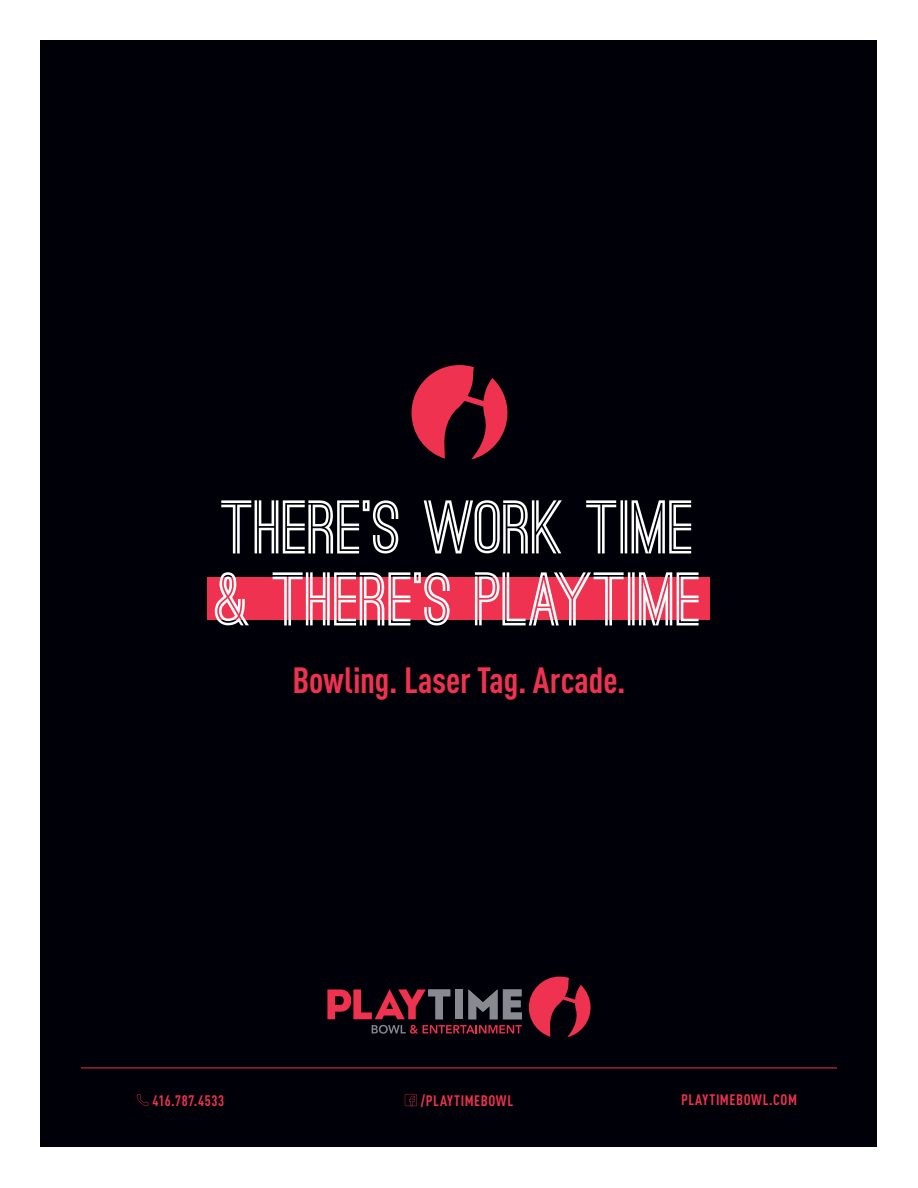
<style>
.page{position:relative;width:918px;height:1188px;background:#fff}
.page>*{position:absolute;margin:0;border:0;box-sizing:border-box;transform-origin:0 0}
.t1{font:700 72px/72px "Ostrich Sans";letter-spacing:-.015em;color:#fff}
.t2{font:700 condensed 36px "DIN Pro";letter-spacing:-.005em;color:#ee324f}
.t3{font:700 condensed 15px "DIN Pro";letter-spacing:.04em;color:#ee324f}
</style>
<div class="page">
<div style="left:40px;top:40px;width:838px;height:1108px;background:#000009"></div>
<svg style="left:137px;top:1094px;width:12px;height:12px"></svg>
<svg style="left:405px;top:1094px;width:12px;height:12px"></svg>
<svg style="left:529px;top:977px;width:62px;height:60px"></svg>
<svg style="left:327px;top:989px;width:123px;height:30px"></svg>
<div style="left:455px;top:989px;width:8px;height:30px;background:#878a8f"></div>
<svg style="left:468px;top:989px;width:54px;height:30px"></svg>
<svg style="left:372px;top:1025px;width:150px;height:9px"></svg>
<div style="left:208px;top:578px;width:502px;height:42px;background:#ee324f"></div>
<svg style="left:412px;top:365px;width:95px;height:95px"></svg>
<hr style="left:81px;top:1068px;width:756px;height:1px;background:#ee324f">
<h1 class="t1" style="left:215px;top:496px;width:490px">THERE’S WORK TIME &amp; THERE’S PLAYTIME</h1>
<h2 class="t2" style="left:292px;top:668px;width:335px">Bowling. Laser Tag. Arcade.</h2>
<p class="t3" style="left:153px;top:1095px;width:73px">416.787.4533</p>
<p class="t3" style="left:421px;top:1095px;width:94px">/PLAYTIMEBOWL</p>
<p class="t3" style="left:681px;top:1094px;width:118px">PLAYTIMEBOWL.COM</p>
</div>
